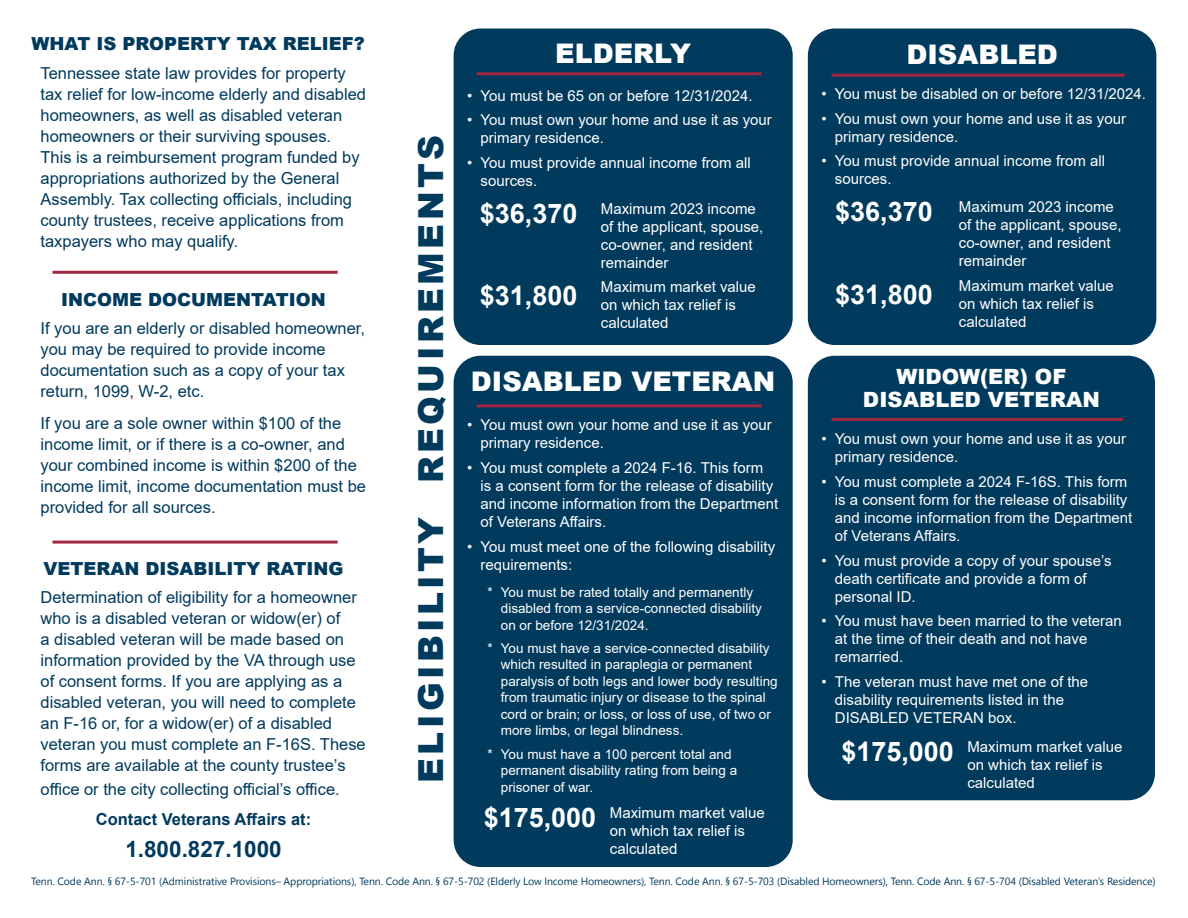
<style>
.page{position:relative;width:1188px;height:918px;background:#fff}
.page>*{position:absolute;margin:0;border:0;box-sizing:border-box;transform-origin:0 0}
.t1{font:900 34.5px "Arial";letter-spacing:.1em;color:#003a5d}
.t2{font:700 27px "Arial";color:#fff}
.t3{font:900 27px "Arial";color:#fff}
.t4{font:700 22.5px "Arial";color:#003a5d}
.t5{font:900 21px "Arial";color:#fff}
.t6{font:900 18px "Arial";color:#003a5d}
.t7{font:16.5px/21px "Arial";color:#003a5d}
.t8{font:700 16.5px "Arial";color:#003a5d}
.t9{font:15px/18px "Arial";color:#fff}
.t10{font:13.5px/16.5px "Arial";color:#fff}
.t11{font:10.5px "Segoe UI Historic";letter-spacing:-.01em;color:#003a5d}
</style>
<div class="page">
<hr style="left:53px;top:271px;width:285px;height:3px;background:#a22842">
<hr style="left:53px;top:541px;width:285px;height:3px;background:#a22842">
<div style="left:454px;top:28px;width:339px;height:317px;background:#003a5d;border-radius:27px"></div>
<hr style="left:477px;top:72px;width:285px;height:3px;background:#a22842">
<div style="left:808px;top:28px;width:348px;height:317px;background:#003a5d;border-radius:27px"></div>
<hr style="left:832px;top:74px;width:293px;height:3px;background:#a22842">
<div style="left:454px;top:356px;width:339px;height:511px;background:#003a5d;border-radius:27px"></div>
<hr style="left:477px;top:404px;width:285px;height:3px;background:#a22842">
<div style="left:808px;top:356px;width:347px;height:444px;background:#003a5d;border-radius:27px"></div>
<hr style="left:831px;top:418px;width:292px;height:3px;background:#a22842">
<p class="t6" style="left:32px;top:31px;width:335px">WHAT IS PROPERTY TAX RELIEF?</p>
<p class="t7" style="left:40px;top:62px;width:327px">Tennessee state law provides for property tax relief for low-income elderly and disabled homeowners, as well as disabled veteran homeowners or their surviving spouses.<br>This is a reimbursement program funded by appropriations authorized by the General Assembly. Tax collecting officials, including county trustees, receive applications from taxpayers who may qualify.</p>
<p class="t6" style="left:61px;top:286px;width:266px">INCOME DOCUMENTATION</p>
<p class="t7" style="left:40px;top:317px;width:326px">If you are an elderly or disabled homeowner, you may be required to provide income documentation such as a copy of your tax return, 1099, W-2, etc.</p>
<p class="t7" style="left:40px;top:412px;width:327px">If you are a sole owner within $100 of the income limit, or if there is a co-owner, and your combined income is within $200 of the income limit, income documentation must be provided for all sources.</p>
<p class="t6" style="left:44px;top:556px;width:301px">VETERAN DISABILITY RATING</p>
<p class="t7" style="left:40px;top:586px;width:327px">Determination of eligibility for a homeowner who is a disabled veteran or widow(er) of<br>a disabled veteran will be made based on information provided by the VA through use of consent forms. If you are applying as a disabled veteran, you will need to complete an F-16 or, for a widow(er) of a disabled veteran you must complete an F-16S. These forms are available at the county trustee’s</p>
<p class="t7" style="left:40px;top:778px;width:301px">office or the city collecting official’s office.</p>
<p class="t8" style="left:96px;top:808px;width:217px">Contact Veterans Affairs at:</p>
<p class="t4" style="left:125px;top:833px;width:158px">1.800.827.1000</p>
<p class="t1" style="left:406px;top:783px;width:650px;rotate:-90deg">ELIGIBILITY REQUIREMENTS</p>
<p class="t3" style="left:555px;top:34px;width:137px">ELDERLY</p>
<p class="t9" style="left:467px;top:86px;width:287px">• You must be 65 on or before 12/31/2024.</p>
<p class="t9" style="left:481px;top:111px;width:293px;text-indent:-14px">• You must own your home and use it as your primary residence.</p>
<p class="t9" style="left:481px;top:154px;width:272px;text-indent:-14px">• You must provide annual income from all sources.</p>
<p class="t2" style="left:480px;top:194px;width:99px">$36,370</p>
<p class="t9" style="left:601px;top:199px;width:164px">Maximum 2023 income of the applicant, spouse, co-owner, and resident remainder</p>
<p class="t9" style="left:601px;top:278px;width:157px">Maximum market value on which tax relief is calculated</p>
<p class="t2" style="left:480px;top:277px;width:99px">$31,800</p>
<p class="t3" style="left:471px;top:362px;width:306px">DISABLED VETERAN</p>
<p class="t9" style="left:481px;top:416px;width:293px;text-indent:-14px">• You must own your home and use it as your primary residence.</p>
<p class="t9" style="left:481px;top:459px;width:299px;text-indent:-14px">• You must complete a 2024 F-16. This form<br>is a consent form for the release of disability and income information from the Department of Veterans Affairs.</p>
<p class="t9" style="left:481px;top:538px;width:296px;text-indent:-14px">• You must meet one of the following disability requirements:</p>
<p class="t10" style="left:501px;top:584px;width:263px;text-indent:-14px">* You must be rated totally and permanently disabled from a service-connected disability on or before 12/31/2024.</p>
<p class="t10" style="left:501px;top:640px;width:278px;text-indent:-14px">* You must have a service-connected disability which resulted in paraplegia or permanent paralysis of both legs and lower body resulting from traumatic injury or disease to the spinal cord or brain; or loss, or loss of use, of two or more limbs, or legal blindness.</p>
<p class="t10" style="left:501px;top:746px;width:238px;text-indent:-14px">* You must have a 100 percent total and permanent disability rating from being a prisoner of war.</p>
<p class="t2" style="left:484px;top:799px;width:114px">$175,000</p>
<p class="t9" style="left:610px;top:804px;width:157px">Maximum market value on which tax relief is calculated</p>
<p class="t3" style="left:906px;top:35px;width:153px">DISABLED</p>
<p class="t9" style="left:821px;top:85px;width:326px">• You must be disabled on or before 12/31/2024.</p>
<p class="t9" style="left:835px;top:109px;width:293px;text-indent:-14px">• You must own your home and use it as your primary residence.</p>
<p class="t9" style="left:835px;top:152px;width:272px;text-indent:-14px">• You must provide annual income from all sources.</p>
<p class="t2" style="left:835px;top:193px;width:99px">$36,370</p>
<p class="t9" style="left:959px;top:198px;width:164px">Maximum 2023 income of the applicant, spouse, co-owner, and resident remainder</p>
<p class="t9" style="left:959px;top:276px;width:157px">Maximum market value on which tax relief is calculated</p>
<p class="t2" style="left:835px;top:275px;width:99px">$31,800</p>
<p class="t5" style="left:896px;top:361px;width:171px">WIDOW(ER) OF</p>
<p class="t5" style="left:863px;top:384px;width:238px">DISABLED VETERAN</p>
<p class="t9" style="left:835px;top:430px;width:293px;text-indent:-14px">• You must own your home and use it as your primary residence.</p>
<p class="t9" style="left:835px;top:473px;width:299px;text-indent:-14px">• You must complete a 2024 F-16S. This form is a consent form for the release of disability and income information from the Department of Veterans Affairs.</p>
<p class="t9" style="left:835px;top:551px;width:278px;text-indent:-14px">• You must provide a copy of your spouse’s death certificate and provide a form of personal ID.</p>
<p class="t9" style="left:835px;top:612px;width:289px;text-indent:-14px">• You must have been married to the veteran at the time of their death and not have remarried.</p>
<p class="t9" style="left:835px;top:673px;width:255px;text-indent:-14px">• The veteran must have met one of the disability requirements listed in the<br>DISABLED VETERAN box.</p>
<p class="t2" style="left:841px;top:733px;width:114px">$175,000</p>
<p class="t9" style="left:967px;top:738px;width:157px">Maximum market value on which tax relief is calculated</p>
<p class="t11" style="left:31px;top:875px;width:1126px">Tenn. Code Ann. § 67-5-701 (Administrative Provisions– Appropriations), Tenn. Code Ann. § 67-5-702 (Elderly Low Income Homeowners), Tenn. Code Ann. § 67-5-703 (Disabled Homeowners), Tenn. Code Ann. § 67-5-704 (Disabled Veteran’s Residence)</p>
</div>
